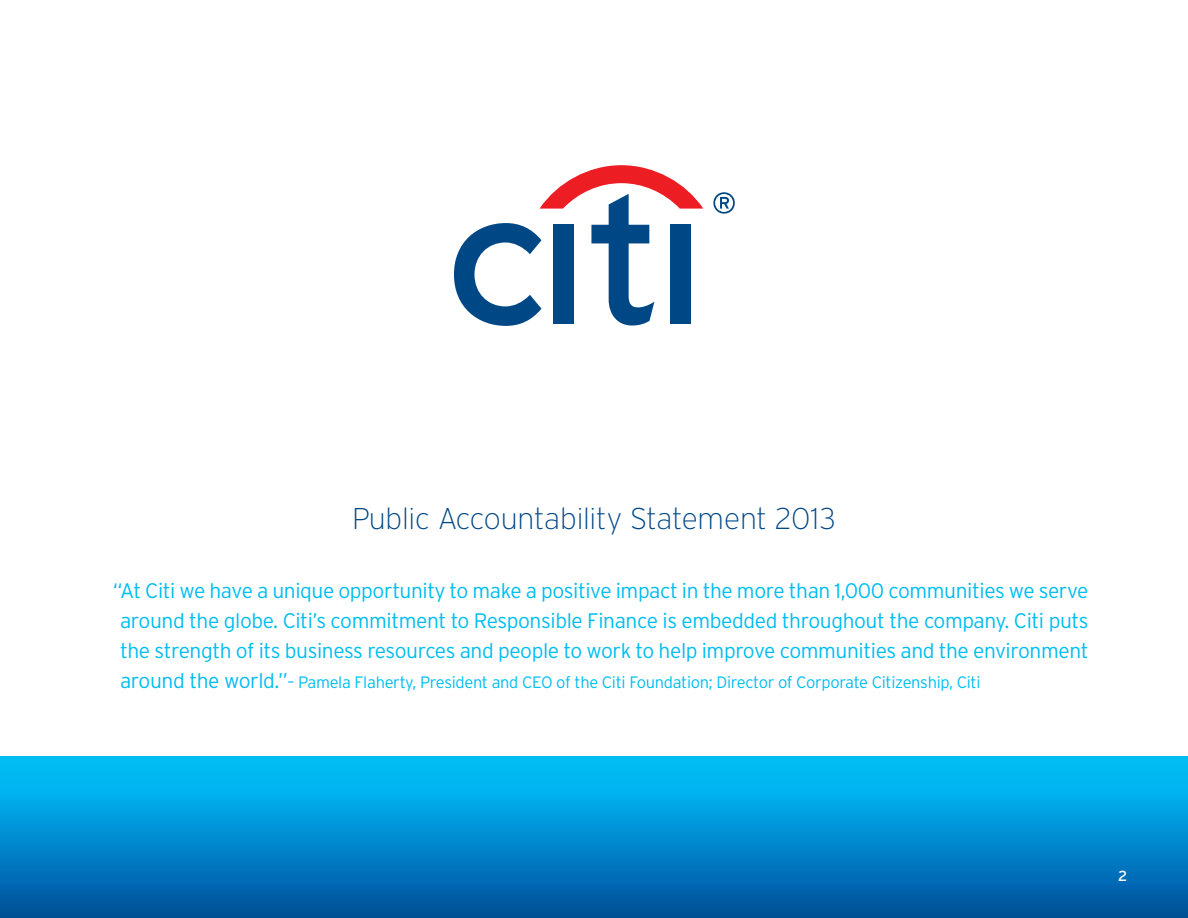
<style>
.page{position:relative;width:1188px;height:918px;background:#fff}
.page>*{position:absolute;margin:0;border:0;box-sizing:border-box;transform-origin:0 0}
.t1{font:200 30px "Interstate";letter-spacing:-.01em;color:#004785}
.t2{font:300 21px/30px "Interstate";letter-spacing:-.02em;color:#00bdf2;text-align:center}
.t3{font:300 16.5px "Interstate";letter-spacing:-.02em;color:#00bdf2}
.t4{font:14.7px "Interstate";color:#fff}
.s1{font-size:21px}
</style>
<div class="page">
<div style="left:0;top:757px;width:1188px;height:161px;background:linear-gradient(to bottom,#00c8ff,#00509c)"></div>
<svg style="left:454px;top:165px;width:249px;height:161px"></svg>
<div style="left:670px;top:225px;width:20px;height:99px;background:#004785"></div>
<svg style="left:713px;top:192px;width:22px;height:22px"></svg>
<h1 class="t1" style="left:352px;top:502px;width:485px">Public Accountability Statement 2013</h1>
<p class="t2" style="left:113px;top:576px;width:977px">“At Citi we have a unique opportunity to make a positive impact in the more than 1,000 communities we serve around the globe. Citi’s commitment to Responsible Finance is embedded throughout the company. Citi puts the strength of its business resources and people to work to help improve communities and the environment</p>
<p class="t3" style="left:120px;top:673px;width:862px"><span class="s1">around the world.”</span>– Pamela Flaherty, President and CEO of the Citi Foundation; Director of Corporate Citizenship, Citi</p>
<p class="t4" style="left:1118px;top:868px;width:11px">2</p>
</div>
